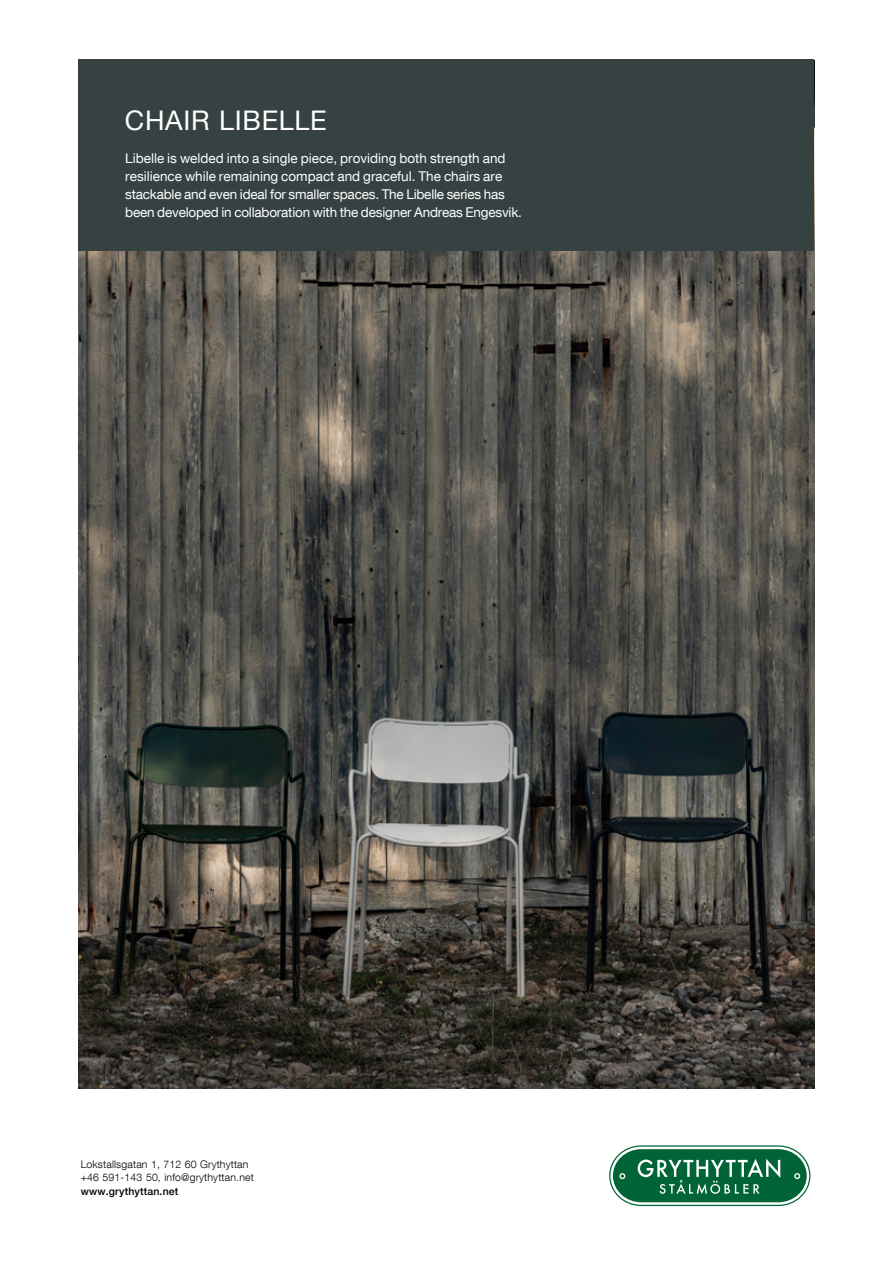
<style>
.page{position:relative;width:893px;height:1263px;background:#fff}
.page>*{position:absolute;margin:0;border:0;box-sizing:border-box;transform-origin:0 0}
.t1{font:27px "Helvetica Neue LT Com";letter-spacing:.025em;color:#fff}
.t2{font:13.5px/18px "Helvetica Neue LT Com";letter-spacing:-.015em;color:#fff}
.t3{font:300 10.5px/13.5px "Helvetica Neue LT Com";letter-spacing:.015em;color:#000}
.t4{font:500 10.5px "Helvetica Neue LT Com";letter-spacing:.015em;color:#000}
</style>
<div class="page">
<img style="left:79px;top:251px;width:735px;height:838px">
<svg style="left:609px;top:1146px;width:201px;height:60px"></svg>
<div style="left:79px;top:60px;width:735px;height:191px;background:#364242"></div>
<h1 class="t1" style="left:125px;top:104px;width:203px">CHAIR LIBELLE</h1>
<p class="t2" style="left:125px;top:149px;width:398px">Libelle is welded into a single piece, providing both strength and resilience while remaining compact and graceful. The chairs are stackable and even ideal for smaller spaces. The Libelle series has been developed in collaboration with the designer Andreas Engesvik.</p>
<p class="t3" style="left:81px;top:1157px;width:175px">Lokstallsgatan 1, 712 60 Grythyttan +46 591-143 50, info@grythyttan.net</p>
<p class="t4" style="left:81px;top:1184px;width:99px">www.grythyttan.net</p>
</div>
